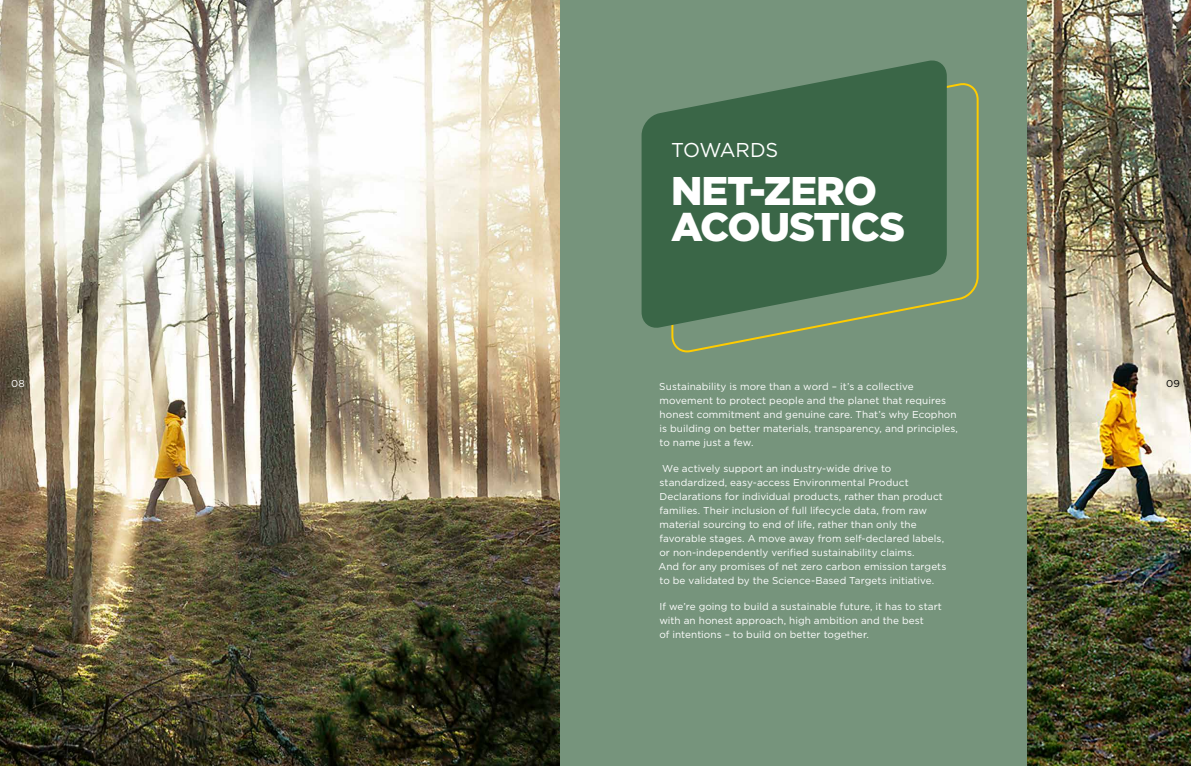
<style>
.page{position:relative;width:1191px;height:766px;background:#fff}
.page>*{position:absolute;margin:0;border:0;box-sizing:border-box;transform-origin:0 0}
.t1{font:900 40px/36px "Gotham";letter-spacing:-.025em;color:#fff}
.t2{font:20px "Gotham";letter-spacing:-.025em;color:#fff}
.t3{font:10px/14px "Gotham";letter-spacing:.005em;color:#fff}
.t4{font:10px "Gotham";color:#000}
</style>
<div class="page">
<div style="left:559px;top:0;width:469px;height:765px;background:#76947c"></div>
<img style="left:1028px;top:0;width:163px;height:765px">
<img style="left:0;top:0;width:559px;height:765px">
<svg style="left:671px;top:82px;width:308px;height:271px"></svg>
<svg style="left:641px;top:60px;width:305px;height:269px;fill:#3a6647"></svg>
<h2 class="t2" style="left:671px;top:137px;width:109px">TOWARDS</h2>
<h1 class="t1" style="left:671px;top:172px;width:236px">NET-ZERO<br>ACOUSTICS</h1>
<p class="t3" style="left:11px;top:376px;width:15px">08</p>
<p class="t4" style="left:1166px;top:376px;width:15px">09</p>
<p class="t3" style="left:659px;top:379px;width:300px">Sustainability is more than a word – it’s a collective movement to protect people and the planet that requires honest commitment and genuine care. That’s why Ecophon is building on better materials, transparency, and principles, to name just a few.</p>
<p class="t3" style="left:658px;top:461px;width:289px;text-indent:4px">We actively support an industry-wide drive to standardized, easy-access Environmental Product Declarations for individual products, rather than product families. Their inclusion of full lifecycle data, from raw material sourcing to end of life, rather than only the favorable stages. A move away from self-declared labels, or non-independently verified sustainability claims.<br>And for any promises of net zero carbon emission targets to be validated by the Science-Based Targets initiative.</p>
<p class="t3" style="left:659px;top:599px;width:284px">If we’re going to build a sustainable future, it has to start with an honest approach, high ambition and the best<br>of intentions – to build on better together.</p>
</div>
